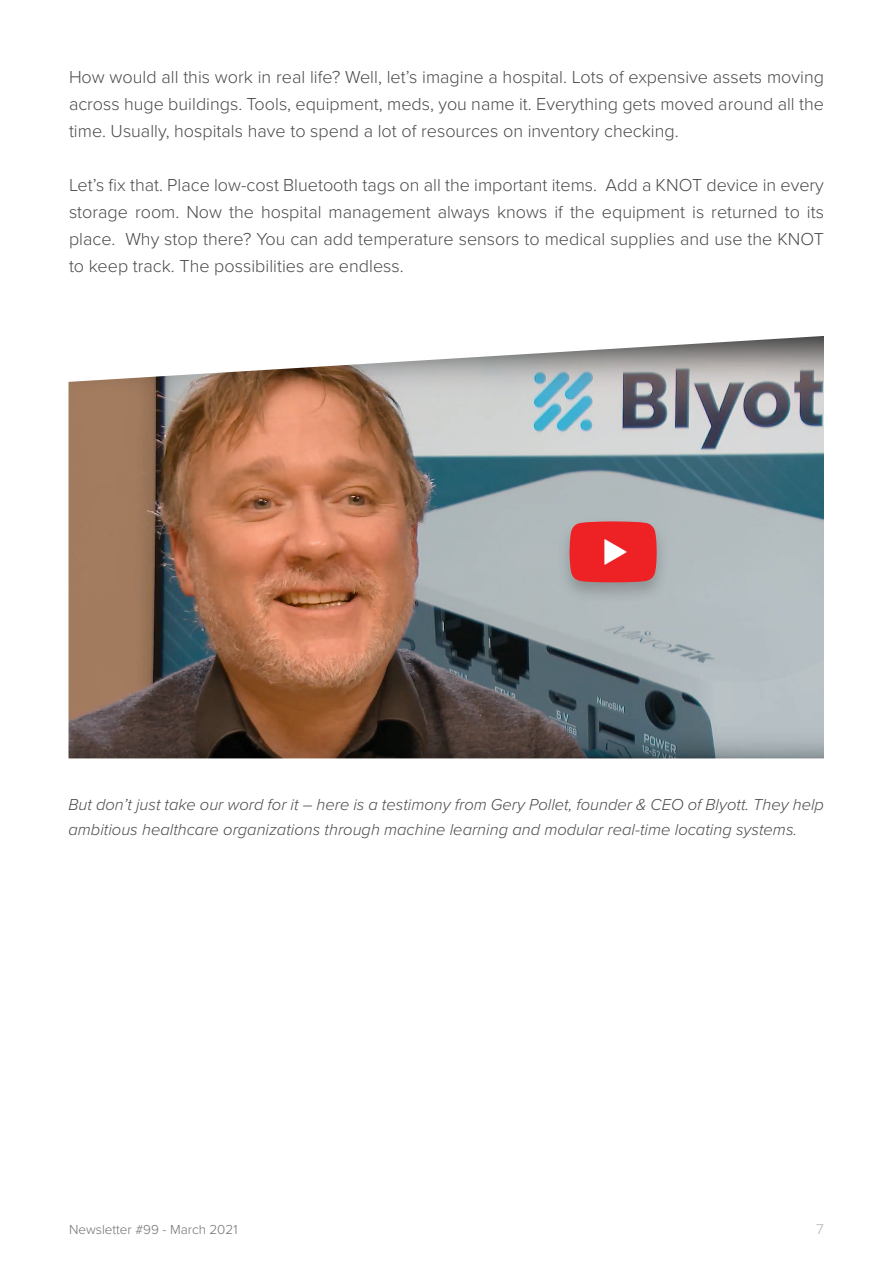
<style>
.page{position:relative;width:893px;height:1263px;background:#fff}
.page>*{position:absolute;margin:0;border:0;box-sizing:border-box;transform-origin:0 0}
.Teksts{font:300 18px/27px "Proxima Nova";color:#494a4a;text-align:justify}
.Teksts-2{font:italic 300 16.5px/25.5px "Proxima Nova";color:#4a4a4a}
.t1{font:15px "Proxima Nova";color:#c7c8ca}
.t2{font:300 13.5px "Proxima Nova";color:#6f7070}
</style>
<div class="page">
<img style="left:69px;top:336px;width:755px;height:422px">
<div style="left:556px;top:517px;width:114px;height:88px;background:#231f20;opacity:.25"></div>
<svg style="left:569px;top:521px;width:88px;height:61px;background:#e93739"></svg>
<p class="Teksts" style="left:69px;top:63px;width:756px">How would all this work in real life? Well, let’s imagine a hospital. Lots of expensive assets moving across huge buildings. Tools, equipment, meds, you name it. Everything gets moved around all the time. Usually, hospitals have to spend a lot of resources on inventory checking.</p>
<p class="Teksts" style="left:69px;top:171px;width:756px">Let’s fix that. Place low-cost Bluetooth tags on all the important items. Add a KNOT device in every storage room. Now the hospital management always knows if the equipment is returned to its place. Why stop there? You can add temperature sensors to medical supplies and use the KNOT to keep track. The possibilities are endless.</p>
<p class="Teksts-2" style="left:69px;top:790px;width:757px">But don’t just take our word for it – here is a testimony from Gery Pollet, founder &amp; CEO of Blyott. They help ambitious healthcare organizations through machine learning and modular real-time locating systems.</p>
<p class="t2" style="left:69px;top:1219px;width:170px">Newsletter #99 - March 2021</p>
<p class="t1" style="left:816px;top:1218px;width:9px">7</p>
</div>
